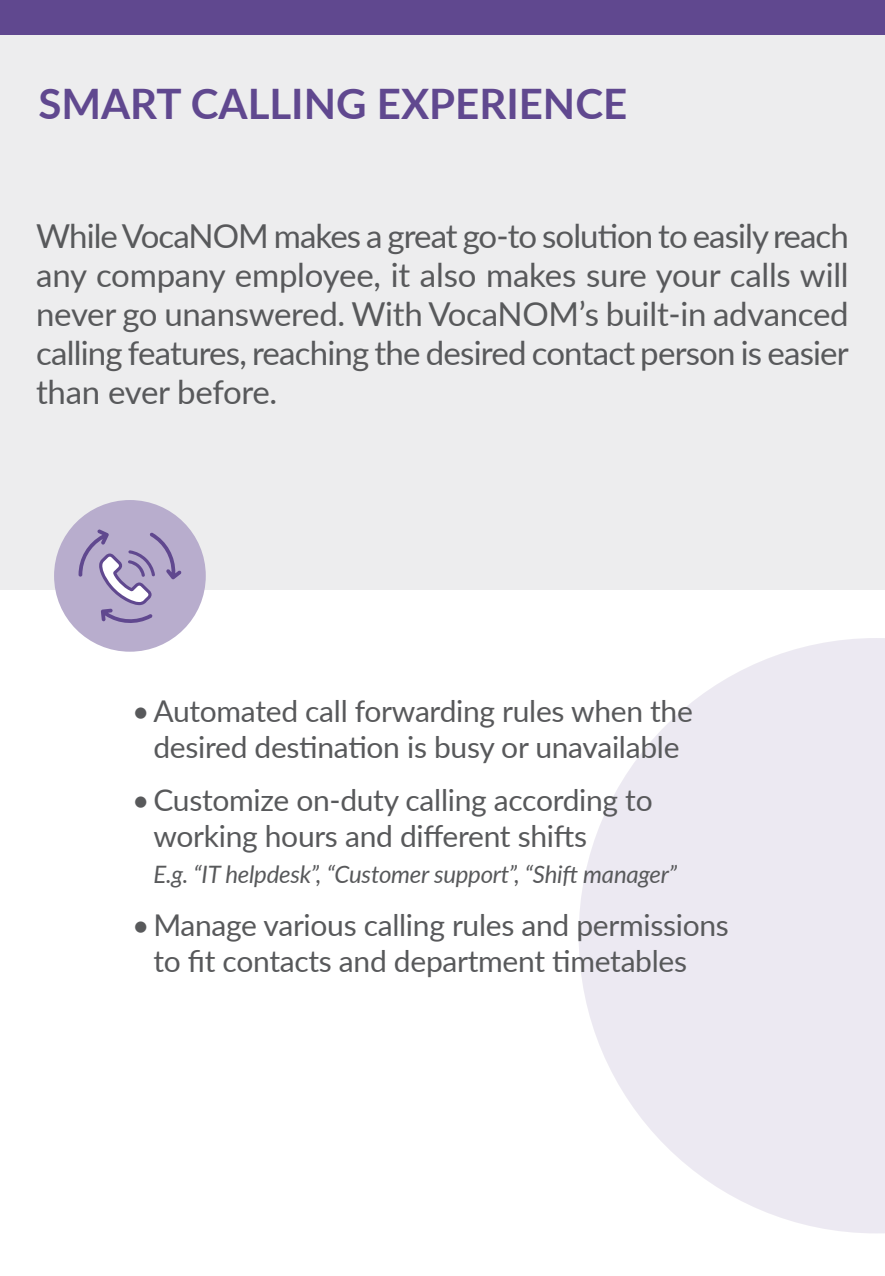
<style>
.page{position:relative;width:885px;height:1276px;background:#fff}
.page>*{position:absolute;margin:0;border:0;box-sizing:border-box;transform-origin:0 0}
.t1{font:700 42px "Lato";color:#60488f}
.t2{font:33px/39px "Lato";letter-spacing:-.025em;color:#58595b;text-align:justify}
.t3{font:30px/36px "Lato";letter-spacing:-.01em;color:#58595b}
.t4{font:italic 24px "Lato";letter-spacing:-.01em;color:#58595b}
</style>
<div class="page">
<div style="left:0;top:0;width:884px;height:589px;background:#ededee"></div>
<svg style="left:579px;top:638px;width:305px;height:595px;fill:#ece9f2"></svg>
<div style="left:0;top:0;width:884px;height:34px;background:#60488f"></div>
<div style="left:54px;top:500px;width:152px;height:151px;background:#b8adcd;border-radius:50%"></div>
<svg style="left:78px;top:529px;width:103px;height:94px"></svg>
<h1 class="t1" style="left:38px;top:73px;width:590px">SMART CALLING EXPERIENCE</h1>
<p class="t2" style="left:36px;top:215px;width:814px">While VocaNOM makes a great go-to solution to easily reach any company employee, it also makes sure your calls will never go unanswered. With VocaNOM’s built-in advanced calling features, reaching the desired contact person is easier than ever before.</p>
<p class="t3" style="left:132px;top:692px;width:562px;text-align:center">•Automated call forwarding rules when the desired destination is busy or unavailable</p>
<p class="t3" style="left:153px;top:781px;width:500px;text-indent:-21px">•Customize on-duty calling according to working hours and different shifts</p>
<p class="t4" style="left:153px;top:857px;width:525px">E.g. “IT helpdesk”, “Customer support”, “Shift manager”</p>
<p class="t3" style="left:153px;top:906px;width:577px;text-indent:-21px">•Manage various calling rules and permissions to fit contacts and department timetables</p>
</div>
